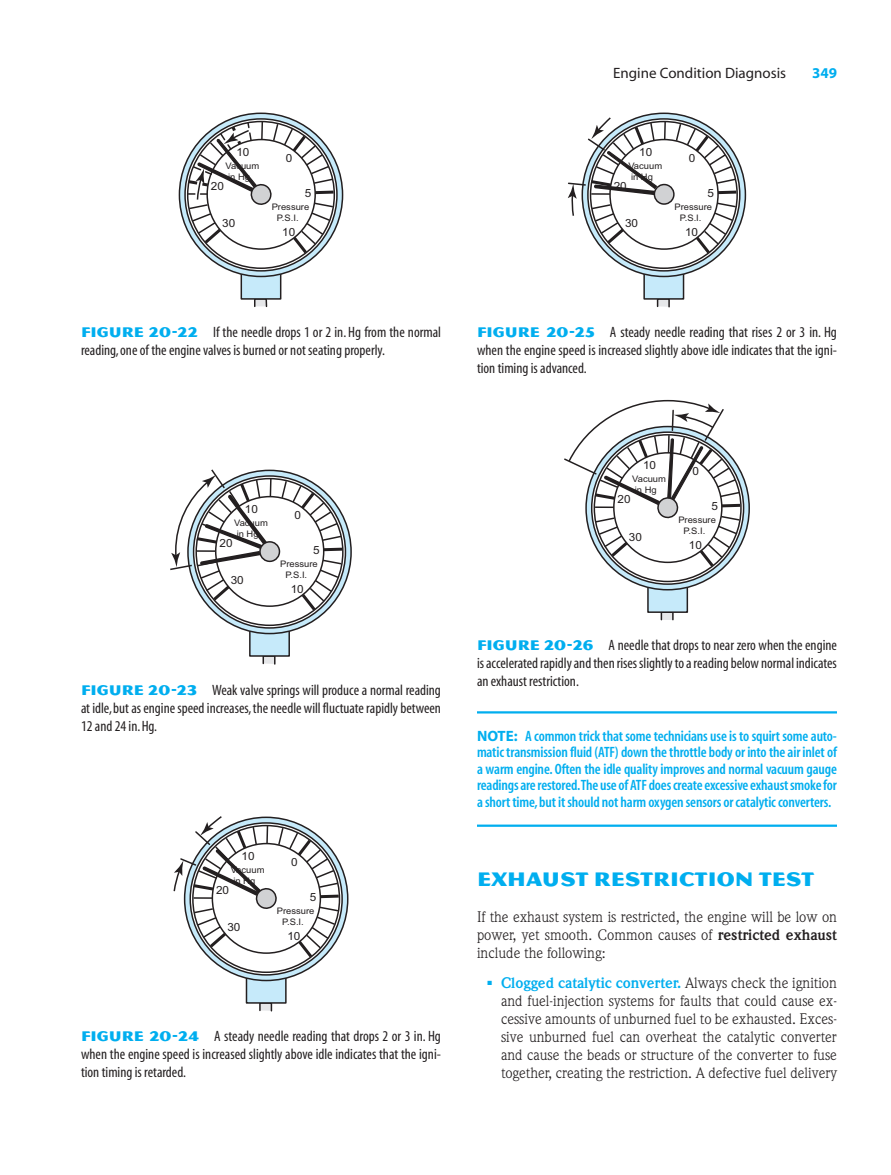
<style>
.page{position:relative;width:891px;height:1175px;background:#fff}
.page>*{position:absolute;margin:0;border:0;box-sizing:border-box;transform-origin:0 0}
.t1{font:21px "Magnesium MVB";color:#00aeef}
.t2{font:condensed 15px/18px "Myriad";color:#231f20;text-align:justify}
.t3{font:15px/18px "Weidemann";color:#231f20;text-align:justify}
.t4{font:600 condensed 15px/16.5px "Myriad";letter-spacing:-.01em;color:#00aeef;text-align:justify}
.t5{font:15px "Myriad";color:#231f20}
.t6{font:700 15px "Myriad";color:#00aeef}
.t7{font:11.25px "Arial";color:#231f20;scale:1.04 1}
.t8{font:9px/10.8px "Arial";color:#231f20;scale:1.04 1}
.s1{font-family:"Magnesium MVB";font-stretch:normal;color:#00aeef}
.s2{font-weight:700;font-stretch:normal}
.s3{font-weight:700}
.s4{font-weight:700;color:#00aeef}
</style>
<div class="page">
<hr style="left:477px;top:711px;width:360px;height:2px;background:#00aeef">
<hr style="left:477px;top:824px;width:360px;height:2px;background:#00aeef">
<div style="left:255px;top:299px;width:11px;height:7px;background:#e6e7e9"></div>
<div style="left:254px;top:298px;width:13px;height:9px;border:2px solid #231f20"></div>
<div style="left:241px;top:274px;width:40px;height:25px;background:#c6eafa"></div>
<div style="left:241px;top:273px;width:40px;height:27px;border:2px solid #231f20"></div>
<svg style="left:179px;top:113px;width:164px;height:163px"></svg>
<svg style="left:185px;top:119px;width:152px;height:152px"></svg>
<svg style="left:185px;top:120px;width:152px;height:137px"></svg>
<svg style="left:262px;top:656px;width:14px;height:9px"></svg>
<div style="left:250px;top:631px;width:39px;height:25px;background:#c6eafa"></div>
<div style="left:249px;top:630px;width:41px;height:26px;border:2px solid #231f20"></div>
<svg style="left:188px;top:470px;width:163px;height:163px"></svg>
<svg style="left:194px;top:476px;width:151px;height:152px"></svg>
<svg style="left:170px;top:469px;width:175px;height:145px"></svg>
<div style="left:661px;top:612px;width:12px;height:7px;background:#e6e7e9"></div>
<div style="left:661px;top:611px;width:13px;height:9px;border:2px solid #231f20"></div>
<div style="left:648px;top:587px;width:39px;height:25px;background:#c6eafa"></div>
<div style="left:647px;top:586px;width:41px;height:27px;border:2px solid #231f20"></div>
<svg style="left:586px;top:426px;width:163px;height:163px"></svg>
<svg style="left:592px;top:432px;width:152px;height:152px"></svg>
<svg style="left:564px;top:400px;width:179px;height:170px"></svg>
<div style="left:260px;top:1003px;width:11px;height:7px;background:#e6e7e9"></div>
<div style="left:259px;top:1002px;width:13px;height:9px;border:2px solid #231f20"></div>
<div style="left:246px;top:978px;width:40px;height:25px;background:#c6eafa"></div>
<div style="left:246px;top:977px;width:41px;height:26px;border:2px solid #231f20"></div>
<svg style="left:185px;top:817px;width:163px;height:163px"></svg>
<svg style="left:190px;top:823px;width:152px;height:151px"></svg>
<svg style="left:173px;top:816px;width:169px;height:144px"></svg>
<div style="left:658px;top:299px;width:11px;height:8px;background:#e6e7e9"></div>
<div style="left:657px;top:298px;width:13px;height:9px;border:2px solid #231f20"></div>
<div style="left:644px;top:274px;width:40px;height:25px;background:#c6eafa"></div>
<div style="left:643px;top:273px;width:41px;height:27px;border:2px solid #231f20"></div>
<svg style="left:582px;top:113px;width:163px;height:163px"></svg>
<svg style="left:588px;top:119px;width:152px;height:152px"></svg>
<svg style="left:568px;top:116px;width:172px;height:141px"></svg>
<p class="t7" style="left:236px;top:146px;width:14px">10</p>
<p class="t8" style="left:226px;top:160px;width:34px">Vacuum in Hg</p>
<p class="t7" style="left:211px;top:179px;width:14px">20</p>
<p class="t7" style="left:222px;top:217px;width:14px">30</p>
<p class="t7" style="left:286px;top:152px;width:8px">0</p>
<p class="t7" style="left:305px;top:186px;width:8px">5</p>
<p class="t8" style="left:272px;top:201px;width:38px;text-align:center">Pressure<br>P.S.I.</p>
<p class="t7" style="left:282px;top:225px;width:14px">10</p>
<p class="t2" style="left:81px;top:324px;width:362px"><span class="s1">FIGURE 20-22</span> If the needle drops 1 or 2 in. Hg from the normal reading,one of the engine valves is burned or not seating properly.</p>
<p class="t7" style="left:245px;top:502px;width:14px">10</p>
<p class="t8" style="left:234px;top:517px;width:34px">Vacuum in Hg</p>
<p class="t7" style="left:219px;top:536px;width:14px">20</p>
<p class="t7" style="left:231px;top:574px;width:14px">30</p>
<p class="t7" style="left:294px;top:508px;width:8px">0</p>
<p class="t7" style="left:313px;top:543px;width:8px">5</p>
<p class="t8" style="left:280px;top:558px;width:38px;text-align:center">Pressure<br>P.S.I.</p>
<p class="t7" style="left:291px;top:582px;width:14px">10</p>
<p class="t2" style="left:81px;top:681px;width:361px"><span class="s1">FIGURE 20-23</span> Weak valve springs will produce a normal reading at idle,but as engine speed increases,the needle will fluctuate rapidly between 12 and 24 in.Hg.</p>
<p class="t7" style="left:242px;top:849px;width:14px">10</p>
<p class="t8" style="left:231px;top:864px;width:34px">Vacuum in Hg</p>
<p class="t7" style="left:216px;top:883px;width:14px">20</p>
<p class="t7" style="left:227px;top:921px;width:14px">30</p>
<p class="t7" style="left:291px;top:855px;width:8px">0</p>
<p class="t7" style="left:310px;top:890px;width:8px">5</p>
<p class="t8" style="left:277px;top:905px;width:38px;text-align:center">Pressure<br>P.S.I.</p>
<p class="t7" style="left:287px;top:929px;width:14px">10</p>
<p class="t2" style="left:81px;top:1028px;width:361px"><span class="s1">FIGURE 20-24</span> A steady needle reading that drops 2 or 3 in. Hg when the engine speed is increased slightly above idle indicates that the igni&shy;tion timing is retarded.</p>
<p class="t5" style="left:613px;top:67px;width:174px">Engine Condition Diagnosis</p>
<p class="t6" style="left:812px;top:67px;width:26px">349</p>
<p class="t7" style="left:639px;top:146px;width:14px">10</p>
<p class="t8" style="left:628px;top:160px;width:34px">Vacuum in Hg</p>
<p class="t7" style="left:614px;top:179px;width:14px">20</p>
<p class="t7" style="left:625px;top:217px;width:14px">30</p>
<p class="t7" style="left:689px;top:152px;width:8px">0</p>
<p class="t7" style="left:708px;top:186px;width:8px">5</p>
<p class="t8" style="left:675px;top:201px;width:38px;text-align:center">Pressure<br>P.S.I.</p>
<p class="t7" style="left:685px;top:225px;width:14px">10</p>
<p class="t2" style="left:477px;top:324px;width:361px"><span class="s1">FIGURE 20-25</span> A steady needle reading that rises 2 or 3 in. Hg when the engine speed is increased slightly above idle indicates that the igni&shy;tion timing is advanced.</p>
<p class="t7" style="left:643px;top:459px;width:14px">10</p>
<p class="t8" style="left:632px;top:473px;width:34px">Vacuum in Hg</p>
<p class="t7" style="left:618px;top:492px;width:14px">20</p>
<p class="t7" style="left:629px;top:530px;width:14px">30</p>
<p class="t7" style="left:693px;top:465px;width:8px">0</p>
<p class="t7" style="left:711px;top:499px;width:8px">5</p>
<p class="t8" style="left:678px;top:515px;width:38px;text-align:center">Pressure<br>P.S.I.</p>
<p class="t7" style="left:689px;top:538px;width:14px">10</p>
<p class="t2" style="left:477px;top:637px;width:361px"><span class="s1">FIGURE 20-26</span> A needle that drops to near zero when the engine is accelerated rapidly and then rises slightly to a reading below normal indicates an exhaust restriction.</p>
<p class="t4" style="left:477px;top:728px;width:362px"><span class="s2">NOTE:</span> A common trick that some technicians use is to squirt some auto&shy;matic transmission fluid (ATF) down the throttle body or into the air inlet of a warm engine. Often the idle quality improves and normal vacuum gauge readings are restored.The use of ATF does create excessive exhaust smoke for a short time,but it should not harm oxygen sensors or catalytic converters.</p>
<h1 class="t1" style="left:477px;top:866px;width:339px">EXHAUST RESTRICTION TEST</h1>
<p class="t3" style="left:477px;top:908px;width:362px">If the exhaust system is restricted, the engine will be low on power, yet smooth. Common causes of <span class="s3">restricted exhaust </span>include the following:</p>
<p class="t3" style="left:501px;top:974px;width:338px;text-indent:-14px"><sup>■</sup> <span class="s4">Clogged catalytic converter.</span> Always check the ignition and fuel-injection systems for faults that could cause ex&shy;cessive amounts of unburned fuel to be exhausted. Exces&shy;sive unburned fuel can overheat the catalytic converter and cause the beads or structure of the converter to fuse together, creating the restriction. A defective fuel delivery</p>
</div>
